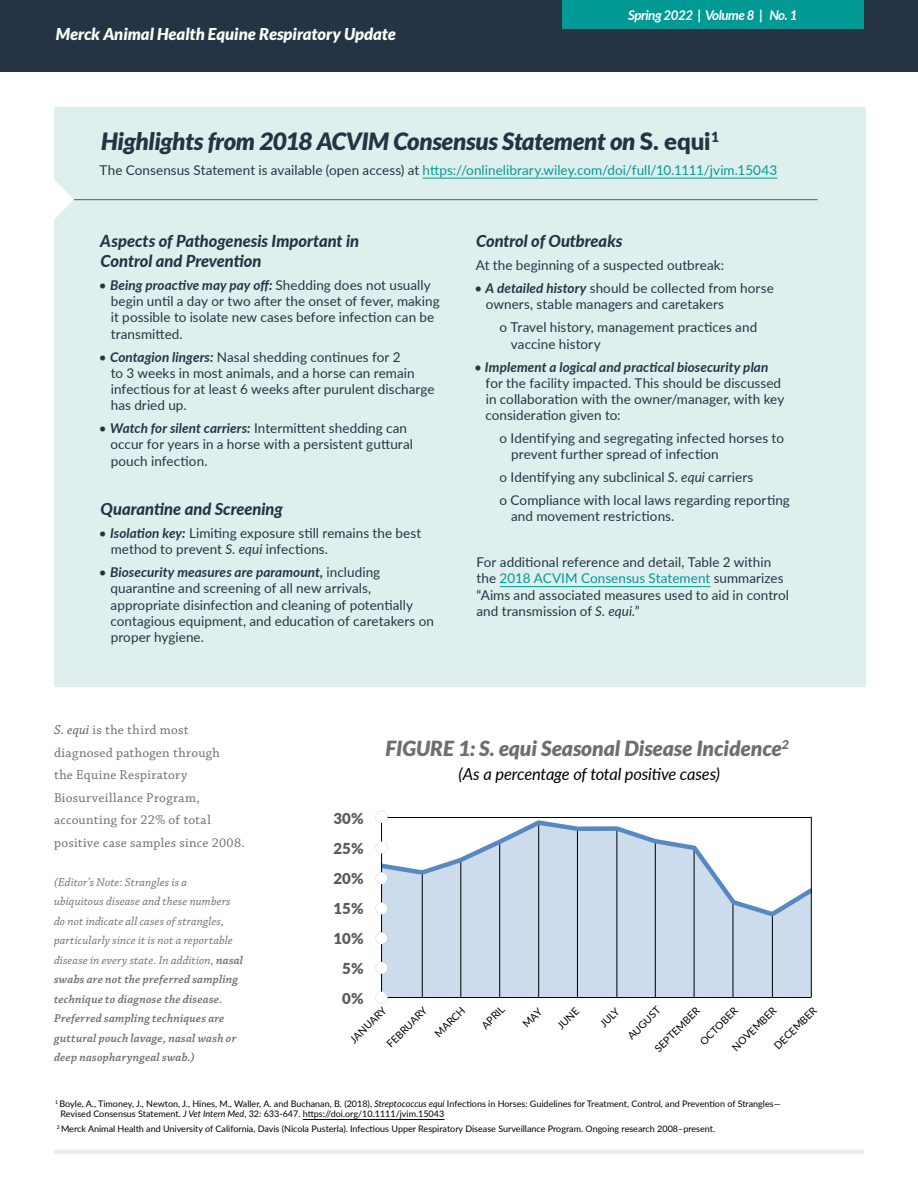
<style>
.page{position:relative;width:918px;height:1188px;background:#fff}
.page>*{position:absolute;margin:0;border:0;box-sizing:border-box;transform-origin:0 0}
.t1{font:italic 900 24px "Lato";letter-spacing:-.015em;color:#243444}
.t2{font:italic 900 21px "Lato";color:#6d6e71}
.t3{font:italic 800 16.5px/19.8px "Lato";letter-spacing:-.005em;color:#243444}
.t4{font:italic 900 16.5px "Lato";color:#fcfff5}
.t5{font:italic 16.5px "Lato";letter-spacing:-.015em;color:#000}
.t6{font:900 15px/30px "Lato";color:#58595b;text-align:center}
.t7{font:13.5px/16.2px "Lato";letter-spacing:.005em;color:#243444}
.t8{font:13.5px/22.5px "Chaparral Pro";letter-spacing:.02em;color:#6d6e71}
.t9{font:13.5px "Lato";letter-spacing:.005em;color:#009994}
.t10{font:italic 700 13.5px "Lato";letter-spacing:-.04em;color:#fff}
.t11{font:italic 12px/19.5px "Chaparral Pro";letter-spacing:.01em;color:#6d6e71}
.t12{font:10.35px "Lato";color:#000}
.t13{font:9px/10.8px "Lato";color:#000}
.s1{font-style:normal}
.s2{color:#243444}
.s3{font-weight:700;font-style:italic}
.s4{font-style:italic}
.s5{color:#009994}
.s6{font-style:italic;color:#58595b}
.s7{font-weight:600}
</style>
<div class="page">
<div style="left:382px;top:919px;width:429px;height:78px;background:#ccdced"></div>
<div style="left:54px;top:107px;width:811px;height:579px;background:#dfefee"></div>
<hr style="left:500px;top:586px;width:210px;height:1px;background:#009994">
<hr style="left:54px;top:1150px;width:810px;height:4px;background:#e9eeeb">
<hr style="left:66px;top:199px;width:752px;height:1px;background:#3e606f">
<svg style="left:54px;top:180px;width:20px;height:39px"></svg>
<div style="left:0;top:0;width:918px;height:72px;background:#243444"></div>
<div style="left:562px;top:0;width:302px;height:28px;background:#009994"></div>
<hr style="left:423px;top:178px;width:354px;height:1px;background:#009994">
<hr style="left:303px;top:1119px;width:141px;height:1px;background:#000">
<hr style="left:422px;top:872px;width:1px;height:125px;background:#000">
<hr style="left:461px;top:860px;width:1px;height:137px;background:#000">
<hr style="left:499px;top:843px;width:1px;height:154px;background:#000">
<hr style="left:538px;top:822px;width:1px;height:175px;background:#000">
<hr style="left:577px;top:830px;width:1px;height:167px;background:#000">
<hr style="left:617px;top:830px;width:1px;height:167px;background:#000">
<hr style="left:655px;top:842px;width:1px;height:155px;background:#000">
<hr style="left:694px;top:847px;width:1px;height:150px;background:#000">
<hr style="left:733px;top:903px;width:1px;height:94px;background:#000">
<hr style="left:772px;top:914px;width:1px;height:83px;background:#000">
<svg style="left:382px;top:817px;width:429px;height:102px"></svg>
<hr style="left:381px;top:817px;width:1px;height:185px;background:#000">
<svg style="left:376px;top:902px;width:12px;height:13px"></svg>
<svg style="left:376px;top:962px;width:12px;height:12px"></svg>
<svg style="left:376px;top:811px;width:12px;height:12px"></svg>
<svg style="left:376px;top:872px;width:12px;height:12px"></svg>
<svg style="left:376px;top:841px;width:12px;height:13px"></svg>
<svg style="left:376px;top:932px;width:12px;height:12px"></svg>
<hr style="left:811px;top:817px;width:1px;height:181px;background:#000">
<hr style="left:379px;top:997px;width:432px;height:1px;background:#000">
<svg style="left:376px;top:992px;width:12px;height:12px"></svg>
<p class="t4" style="left:56px;top:25px;width:341px">Merck Animal Health Equine Respiratory Update</p>
<p class="t10" style="left:628px;top:5px;width:171px">Spring 2022 | Volume 8 | No. 1</p>
<h1 class="t1" style="left:101px;top:127px;width:619px">Highlights from 2018 ACVIM Consensus Statement on <span class="s1">S. equi</span><sup>1</sup></h1>
<p class="t9" style="left:100px;top:160px;width:679px"><span class="s2">The Consensus Statement is available (open access) at</span> https://onlinelibrary.wiley.com/doi/full/10.1111/jvim.15043</p>
<p class="t3" style="left:100px;top:231px;width:260px">Aspects of Pathogenesis Important in<br>Control and Prevention</p>
<p class="t7" style="left:111px;top:277px;width:331px;text-indent:-12px">• <span class="s3">Being proactive may pay off:</span> Shedding does not usually begin until a day or two after the onset of fever, making it possible to isolate new cases before infection can be transmitted.</p>
<p class="t7" style="left:111px;top:348px;width:325px;text-indent:-12px">• <span class="s3">Contagion lingers:</span> Nasal shedding continues for 2<br>to 3 weeks in most animals, and a horse can remain infectious for at least 6 weeks after purulent discharge has dried up.</p>
<p class="t7" style="left:110px;top:420px;width:304px;text-indent:-12px">• <span class="s3">Watch for silent carriers:</span> Intermittent shedding can occur for years in a horse with a persistent guttural pouch infection.</p>
<p class="t3" style="left:101px;top:498px;width:184px">Quarantine and Screening</p>
<p class="t7" style="left:111px;top:524px;width:312px;text-indent:-12px">• <span class="s3">Isolation key:</span> Limiting exposure still remains the best method to prevent <span class="s4">S. equi</span> infections.</p>
<p class="t7" style="left:110px;top:564px;width:325px;text-indent:-12px">• <span class="s3">Biosecurity measures are paramount,</span> including quarantine and screening of all new arrivals, appropriate disinfection and cleaning of potentially contagious equipment, and education of caretakers on proper hygiene.</p>
<p class="t3" style="left:476px;top:231px;width:148px">Control of Outbreaks</p>
<p class="t7" style="left:476px;top:257px;width:250px">At the beginning of a suspected outbreak:</p>
<p class="t7" style="left:486px;top:280px;width:289px;text-indent:-12px">• <span class="s3">A detailed history</span> should be collected from horse owners, stable managers and caretakers</p>
<p class="t7" style="left:511px;top:319px;width:248px;text-indent:-11px">o Travel history, management practices and vaccine history</p>
<p class="t7" style="left:485px;top:358px;width:300px;text-indent:-11px">• <span class="s3">Implement a logical and practical biosecurity plan </span>for the facility impacted. This should be discussed in collaboration with the owner/manager, with key consideration given to:</p>
<p class="t7" style="left:511px;top:430px;width:274px;text-indent:-12px">o Identifying and segregating infected horses to prevent further spread of infection</p>
<p class="t7" style="left:500px;top:465px;width:292px;line-height:23px">o Identifying any subclinical <span class="s4">S. equi</span> carriers<br>o Compliance with local laws regarding reporting</p>
<p class="t7" style="left:511px;top:508px;width:165px">and movement restrictions.</p>
<p class="t7" style="left:476px;top:554px;width:314px">For additional reference and detail, Table 2 within the <span class="s5">2018 ACVIM Consensus Statement</span> summarizes “Aims and associated measures used to aid in control and transmission of <span class="s4">S. equi.</span>”</p>
<p class="t8" style="left:54px;top:719px;width:192px"><span class="s6">S. equi</span> is the third most diagnosed pathogen through<br>the Equine Respiratory<br>Biosurveillance Program, accounting for 22% of total positive case samples since 2008.</p>
<p class="t11" style="left:54px;top:872px;width:191px">(Editor’s Note: Strangles is a<br>ubiquitous disease and these numbers do not indicate all cases of strangles, particularly since it is not a reportable disease in every state. In addition, <span class="s7">nasal swabs are not the preferred sampling technique to diagnose the disease.<br>Preferred sampling techniques are guttural pouch lavage, nasal wash or deep nasopharyngeal swab.)</span></p>
<h2 class="t2" style="left:386px;top:736px;width:405px">FIGURE 1: S. equi Seasonal Disease Incidence<sup>2</sup></h2>
<p class="t5" style="left:459px;top:762px;width:263px">(As a percentage of total positive cases)</p>
<p class="t6" style="left:334px;top:803px;width:32px">30%<br>25%<br>20%<br>15%<br>10%<br>5%<br>0%</p>
<p class="t12" style="left:347px;top:1036px;width:48px;rotate:-45deg">JANUARY</p>
<p class="t12" style="left:383px;top:1040px;width:54px;rotate:-45deg">FEBRUARY</p>
<p class="t12" style="left:431px;top:1030px;width:39px;rotate:-45deg">MARCH</p>
<p class="t12" style="left:478px;top:1022px;width:29px;rotate:-45deg">APRIL</p>
<p class="t12" style="left:554px;top:1022px;width:27px;rotate:-45deg">JUNE</p>
<p class="t12" style="left:597px;top:1020px;width:24px;rotate:-45deg">JULY</p>
<p class="t12" style="left:624px;top:1032px;width:43px;rotate:-45deg">AUGUST</p>
<p class="t12" style="left:729px;top:1044px;width:59px;rotate:-45deg">NOVEMBER</p>
<p class="t12" style="left:771px;top:1042px;width:57px;rotate:-45deg">DECEMBER</p>
<p class="t12" style="left:651px;top:1045px;width:60px;rotate:-45deg">SEPTEMBER</p>
<p class="t12" style="left:697px;top:1038px;width:50px;rotate:-45deg">OCTOBER</p>
<p class="t13" style="left:61px;top:1098px;width:722px;text-indent:-5px"><sup>1</sup> Boyle, A., Timoney, J., Newton, J., Hines, M., Waller, A. and Buchanan, B. (2018), <span class="s4">Streptococcus equi</span> Infections in Horses: Guidelines for Treatment, Control, and Prevention of Strangles—<br>Revised Consensus Statement. <span class="s4">J Vet Intern Med</span>, 32: 633-647. https://doi.org/10.1111/jvim.15043</p>
<p class="t13" style="left:57px;top:1123px;width:660px"><sup>2</sup> Merck Animal Health and University of California, Davis (Nicola Pusterla). Infectious Upper Respiratory Disease Surveillance Program. Ongoing research 2008–present.</p>
</div>
